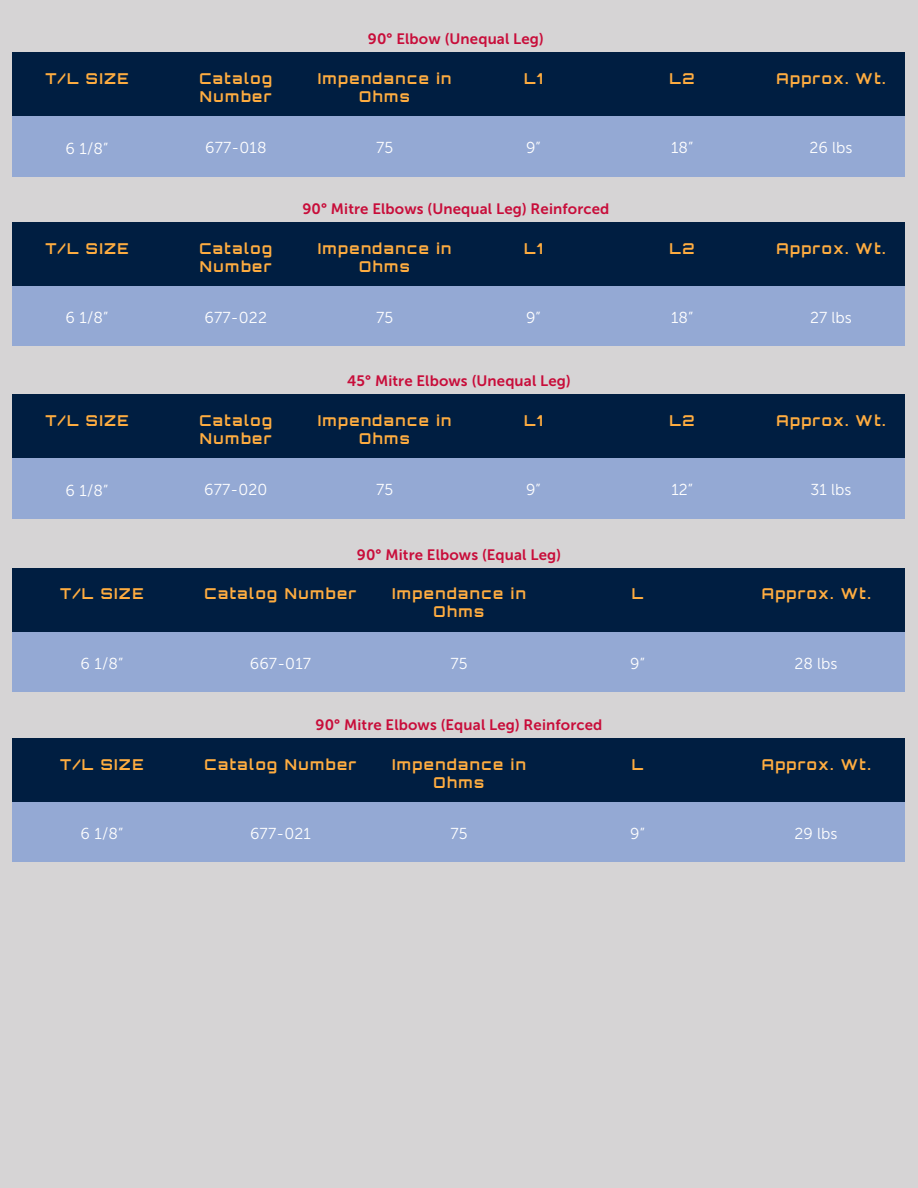
<style>
.page{position:relative;width:918px;height:1188px;background:#d6d4d5}
.page>*{position:absolute;margin:0;border:0;box-sizing:border-box;transform-origin:0 0}
.t1{font:15.9px "Museo Sans 300";letter-spacing:.01em;color:#fff}
.t2{font:700 15px/18px "Orbitron";letter-spacing:.1em;color:#ffad40;text-align:center}
.t3{font:15px "Museo Sans 700";letter-spacing:.01em;color:#c80d3a}
</style>
<div class="page">
<div style="left:13px;top:102px;width:892px;height:74px;background:#94a9d4"></div>
<div style="left:13px;top:52px;width:892px;height:64px;background:#001e41"></div>
<div style="left:13px;top:271px;width:892px;height:75px;background:#94a9d4"></div>
<div style="left:13px;top:222px;width:892px;height:64px;background:#001e41"></div>
<div style="left:13px;top:444px;width:892px;height:75px;background:#94a9d4"></div>
<div style="left:13px;top:394px;width:892px;height:64px;background:#001e41"></div>
<div style="left:13px;top:617px;width:892px;height:75px;background:#94a9d4"></div>
<div style="left:13px;top:568px;width:892px;height:63px;background:#001e41"></div>
<div style="left:13px;top:787px;width:892px;height:75px;background:#94a9d4"></div>
<div style="left:13px;top:738px;width:892px;height:64px;background:#001e41"></div>
<p class="t3" style="left:368px;top:31px;width:177px">90° Elbow (Unequal Leg)</p>
<p class="t2" style="left:45px;top:69px;width:85px">T/L SIZE</p>
<p class="t2" style="left:199px;top:69px;width:74px;text-align:left">Catalog<br>Number</p>
<p class="t2" style="left:318px;top:69px;width:135px">Impendance in<br>Ohms</p>
<p class="t2" style="left:524px;top:69px;width:20px">L1</p>
<p class="t2" style="left:670px;top:69px;width:27px">L2</p>
<p class="t2" style="left:777px;top:69px;width:110px">Approx. Wt.</p>
<p class="t1" style="left:66px;top:140px;width:44px">6 1/8”</p>
<p class="t1" style="left:205px;top:139px;width:63px">677-018</p>
<p class="t1" style="left:376px;top:139px;width:19px">75</p>
<p class="t1" style="left:526px;top:139px;width:16px">9”</p>
<p class="t1" style="left:671px;top:139px;width:24px">18”</p>
<p class="t1" style="left:810px;top:139px;width:44px">26 lbs</p>
<p class="t3" style="left:302px;top:200px;width:308px">90° Mitre Elbows (Unequal Leg) Reinforced</p>
<p class="t2" style="left:45px;top:239px;width:85px">T/L SIZE</p>
<p class="t2" style="left:199px;top:239px;width:74px;text-align:left">Catalog<br>Number</p>
<p class="t2" style="left:318px;top:239px;width:135px">Impendance in<br>Ohms</p>
<p class="t2" style="left:524px;top:239px;width:20px">L1</p>
<p class="t2" style="left:670px;top:239px;width:27px">L2</p>
<p class="t2" style="left:777px;top:239px;width:110px">Approx. Wt.</p>
<p class="t1" style="left:66px;top:309px;width:44px">6 1/8”</p>
<p class="t1" style="left:205px;top:309px;width:64px">677-022</p>
<p class="t1" style="left:376px;top:309px;width:19px">75</p>
<p class="t1" style="left:526px;top:309px;width:16px">9”</p>
<p class="t1" style="left:671px;top:309px;width:24px">18”</p>
<p class="t1" style="left:810px;top:309px;width:43px">27 lbs</p>
<p class="t3" style="left:347px;top:373px;width:225px">45° Mitre Elbows (Unequal Leg)</p>
<p class="t2" style="left:45px;top:412px;width:85px">T/L SIZE</p>
<p class="t2" style="left:199px;top:412px;width:74px;text-align:left">Catalog<br>Number</p>
<p class="t2" style="left:318px;top:412px;width:135px">Impendance in<br>Ohms</p>
<p class="t2" style="left:524px;top:412px;width:20px">L1</p>
<p class="t2" style="left:670px;top:412px;width:27px">L2</p>
<p class="t2" style="left:777px;top:412px;width:110px">Approx. Wt.</p>
<p class="t1" style="left:66px;top:482px;width:44px">6 1/8”</p>
<p class="t1" style="left:204px;top:481px;width:65px">677-020</p>
<p class="t1" style="left:376px;top:481px;width:19px">75</p>
<p class="t1" style="left:526px;top:481px;width:16px">9”</p>
<p class="t1" style="left:671px;top:481px;width:23px">12”</p>
<p class="t1" style="left:811px;top:481px;width:42px">31 lbs</p>
<p class="t3" style="left:357px;top:546px;width:206px">90° Mitre Elbows (Equal Leg)</p>
<p class="t2" style="left:60px;top:585px;width:85px">T/L SIZE</p>
<p class="t2" style="left:205px;top:585px;width:153px">Catalog Number</p>
<p class="t2" style="left:392px;top:585px;width:135px">Impendance in<br>Ohms</p>
<p class="t2" style="left:632px;top:585px;width:13px">L</p>
<p class="t2" style="left:762px;top:585px;width:110px">Approx. Wt.</p>
<p class="t1" style="left:81px;top:655px;width:44px">6 1/8”</p>
<p class="t1" style="left:250px;top:655px;width:63px">667-017</p>
<p class="t1" style="left:450px;top:655px;width:19px">75</p>
<p class="t1" style="left:630px;top:655px;width:16px">9”</p>
<p class="t1" style="left:795px;top:655px;width:44px">28 lbs</p>
<p class="t3" style="left:316px;top:716px;width:288px">90° Mitre Elbows (Equal Leg) Reinforced</p>
<p class="t2" style="left:60px;top:755px;width:85px">T/L SIZE</p>
<p class="t2" style="left:205px;top:755px;width:153px">Catalog Number</p>
<p class="t2" style="left:392px;top:755px;width:135px">Impendance in<br>Ohms</p>
<p class="t2" style="left:632px;top:755px;width:13px">L</p>
<p class="t2" style="left:762px;top:755px;width:110px">Approx. Wt.</p>
<p class="t1" style="left:81px;top:825px;width:44px">6 1/8”</p>
<p class="t1" style="left:250px;top:825px;width:62px">677-021</p>
<p class="t1" style="left:450px;top:825px;width:19px">75</p>
<p class="t1" style="left:630px;top:825px;width:16px">9”</p>
<p class="t1" style="left:795px;top:825px;width:44px">29 lbs</p>
</div>
